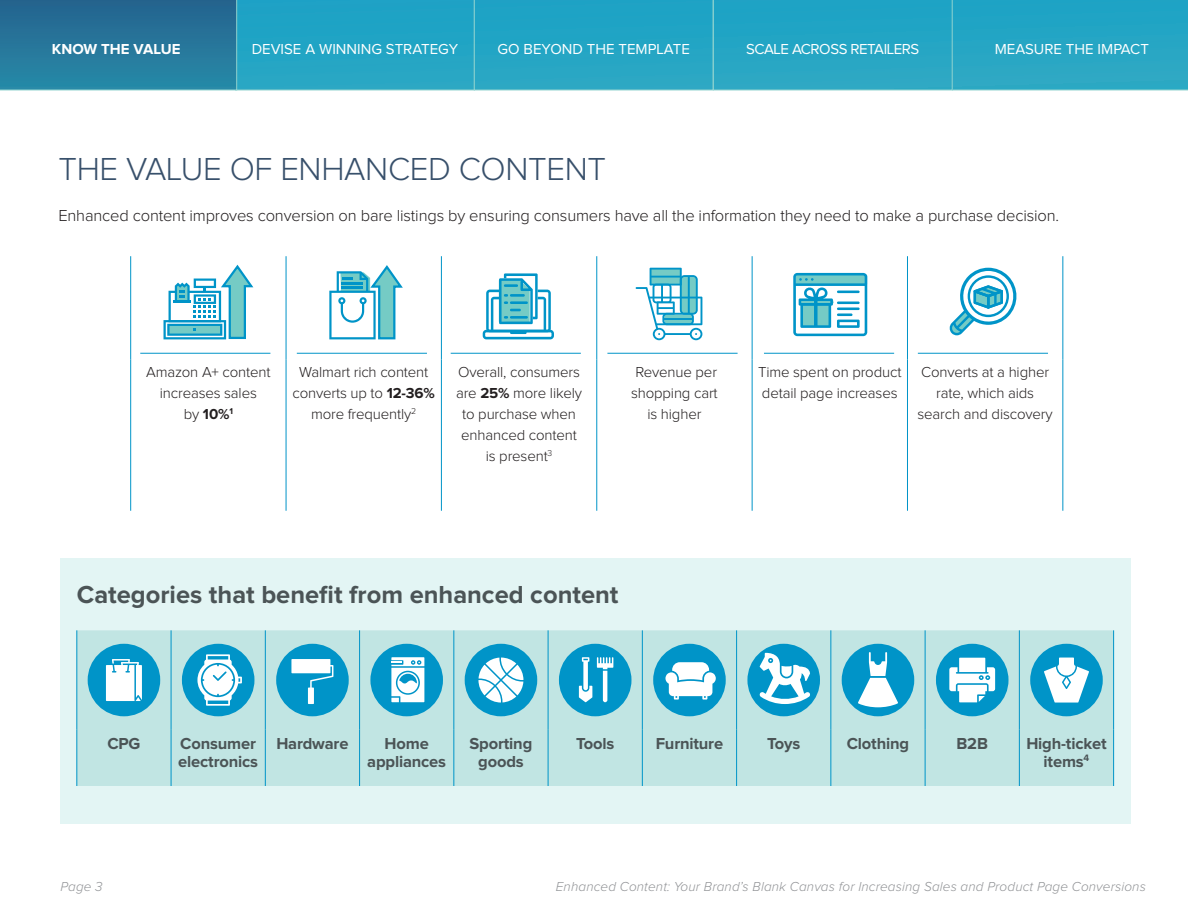
<style>
.page{position:relative;width:1188px;height:918px;background:#fff}
.page>*{position:absolute;margin:0;border:0;box-sizing:border-box;transform-origin:0 0}
.t1{font:300 33px "Proxima Nova";letter-spacing:-.01em;color:#38506b}
.t2{font:700 25.5px "Proxima Nova";color:#4b5456}
.t3{font:300 16.5px "Proxima Nova";letter-spacing:-.01em;color:#231f20}
.t4{font:700 16.5px/18px "Proxima Nova";letter-spacing:-.01em;color:#4b5456;text-align:center}
.t5{font:300 15px/21px "Proxima Nova";letter-spacing:-.01em;color:#231f20;text-align:center}
.t6{font:15px "Proxima Nova";color:#fff}
.t7{font:15px "Proxima Nova";letter-spacing:-.03em;color:#fff}
.t8{font:700 15px "Proxima Nova";color:#fff}
.t9{font:italic 300 13.5px "Proxima Nova";letter-spacing:.01em;color:#919396}
.s1{font-weight:700}
</style>
<div class="page">
<svg style="left:0;top:0;width:1188px;height:90px;background:#259cbc"></svg>
<hr style="left:130px;top:256px;width:1px;height:103px;background:#0094c8">
<hr style="left:286px;top:256px;width:1px;height:103px;background:#0094c8">
<hr style="left:441px;top:256px;width:1px;height:103px;background:#0094c8">
<hr style="left:596px;top:256px;width:1px;height:103px;background:#0094c8">
<hr style="left:752px;top:256px;width:1px;height:103px;background:#0094c8">
<hr style="left:907px;top:256px;width:1px;height:103px;background:#0094c8">
<hr style="left:1062px;top:256px;width:1px;height:103px;background:#0094c8">
<hr style="left:130px;top:359px;width:1px;height:152px;background:#0094c8">
<hr style="left:286px;top:359px;width:1px;height:152px;background:#0094c8">
<hr style="left:441px;top:359px;width:1px;height:152px;background:#0094c8">
<hr style="left:596px;top:359px;width:1px;height:152px;background:#0094c8">
<hr style="left:752px;top:359px;width:1px;height:152px;background:#0094c8">
<hr style="left:907px;top:359px;width:1px;height:152px;background:#0094c8">
<hr style="left:1062px;top:359px;width:1px;height:152px;background:#0094c8">
<svg style="left:483px;top:273px;width:71px;height:66px"></svg>
<svg style="left:164px;top:264px;width:90px;height:76px"></svg>
<svg style="left:329px;top:265px;width:74px;height:75px"></svg>
<svg style="left:636px;top:268px;width:66px;height:72px"></svg>
<svg style="left:793px;top:273px;width:74px;height:63px"></svg>
<svg style="left:949px;top:268px;width:68px;height:67px"></svg>
<hr style="left:140px;top:353px;width:130px;height:1px;background:#0094c8">
<hr style="left:607px;top:353px;width:131px;height:1px;background:#0094c8">
<hr style="left:297px;top:353px;width:130px;height:1px;background:#0094c8">
<hr style="left:764px;top:353px;width:130px;height:1px;background:#0094c8">
<hr style="left:451px;top:353px;width:130px;height:1px;background:#0094c8">
<hr style="left:918px;top:353px;width:130px;height:1px;background:#0094c8">
<div style="left:60px;top:558px;width:1071px;height:242px;background:#e3f5f4"></div>
<div style="left:78px;top:630px;width:1035px;height:156px;background:#c1e5e3"></div>
<hr style="left:77px;top:630px;width:1px;height:100px;background:#0094c8">
<hr style="left:171px;top:630px;width:1px;height:100px;background:#0094c8">
<hr style="left:265px;top:630px;width:1px;height:100px;background:#0094c8">
<hr style="left:359px;top:630px;width:1px;height:100px;background:#0094c8">
<hr style="left:454px;top:630px;width:1px;height:100px;background:#0094c8">
<hr style="left:548px;top:630px;width:1px;height:100px;background:#0094c8">
<hr style="left:642px;top:630px;width:1px;height:100px;background:#0094c8">
<hr style="left:736px;top:630px;width:1px;height:100px;background:#0094c8">
<hr style="left:831px;top:630px;width:1px;height:100px;background:#0094c8">
<hr style="left:925px;top:630px;width:1px;height:100px;background:#0094c8">
<hr style="left:1019px;top:630px;width:1px;height:100px;background:#0094c8">
<hr style="left:1113px;top:630px;width:1px;height:100px;background:#0094c8">
<hr style="left:77px;top:730px;width:1px;height:88px;background:#0094c8">
<hr style="left:171px;top:730px;width:1px;height:88px;background:#0094c8">
<hr style="left:265px;top:730px;width:1px;height:88px;background:#0094c8">
<hr style="left:359px;top:730px;width:1px;height:88px;background:#0094c8">
<hr style="left:454px;top:730px;width:1px;height:88px;background:#0094c8">
<hr style="left:548px;top:730px;width:1px;height:88px;background:#0094c8">
<hr style="left:642px;top:730px;width:1px;height:88px;background:#0094c8">
<hr style="left:736px;top:730px;width:1px;height:88px;background:#0094c8">
<hr style="left:831px;top:730px;width:1px;height:88px;background:#0094c8">
<hr style="left:925px;top:730px;width:1px;height:88px;background:#0094c8">
<hr style="left:1019px;top:730px;width:1px;height:88px;background:#0094c8">
<hr style="left:1113px;top:730px;width:1px;height:88px;background:#0094c8">
<div style="left:88px;top:644px;width:72px;height:72px;background:#0094c8;border-radius:50%"></div>
<svg style="left:106px;top:659px;width:36px;height:42px;background:#d4ecf5"></svg>
<div style="left:182px;top:644px;width:72px;height:72px;background:#0094c8;border-radius:50%"></div>
<svg style="left:197px;top:654px;width:45px;height:52px"></svg>
<div style="left:276px;top:644px;width:73px;height:72px;background:#0094c8;border-radius:50%"></div>
<svg style="left:291px;top:659px;width:42px;height:45px"></svg>
<div style="left:370px;top:644px;width:73px;height:72px;background:#0094c8;border-radius:50%"></div>
<svg style="left:391px;top:657px;width:33px;height:45px"></svg>
<div style="left:465px;top:644px;width:72px;height:72px;background:#0094c8;border-radius:50%"></div>
<svg style="left:478px;top:658px;width:45px;height:45px"></svg>
<div style="left:559px;top:644px;width:72px;height:72px;background:#0094c8;border-radius:50%"></div>
<svg style="left:579px;top:657px;width:34px;height:45px"></svg>
<div style="left:653px;top:644px;width:73px;height:72px;background:#0094c8;border-radius:50%"></div>
<svg style="left:665px;top:662px;width:51px;height:38px"></svg>
<div style="left:747px;top:644px;width:73px;height:72px;background:#0094c8;border-radius:50%"></div>
<svg style="left:760px;top:653px;width:50px;height:51px"></svg>
<div style="left:842px;top:644px;width:72px;height:72px;background:#0094c8;border-radius:50%"></div>
<svg style="left:858px;top:652px;width:40px;height:55px"></svg>
<div style="left:936px;top:644px;width:73px;height:72px;background:#0094c8;border-radius:50%"></div>
<svg style="left:949px;top:658px;width:46px;height:44px"></svg>
<div style="left:1030px;top:644px;width:73px;height:72px;background:#0094c8;border-radius:50%"></div>
<svg style="left:1044px;top:658px;width:45px;height:45px"></svg>
<div style="left:60px;top:786px;width:1071px;height:38px;background:#e3f5f4"></div>
<p class="t8" style="left:52px;top:42px;width:130px">KNOW THE VALUE</p>
<p class="t6" style="left:252px;top:42px;width:208px">DEVISE A WINNING STRATEGY</p>
<p class="t6" style="left:498px;top:42px;width:194px">GO BEYOND THE TEMPLATE</p>
<p class="t7" style="left:746px;top:42px;width:175px">SCALE ACROSS RETAILERS</p>
<p class="t6" style="left:995px;top:42px;width:156px">MEASURE THE IMPACT</p>
<p class="t1" style="left:58px;top:154px;width:549px">THE VALUE OF ENHANCED CONTENT</p>
<p class="t3" style="left:58px;top:208px;width:1002px">Enhanced content improves conversion on bare listings by ensuring consumers have all the information they need to make a purchase decision.</p>
<p class="t5" style="left:146px;top:362px;width:126px">Amazon A+ content increases sales<br>by <span class="s1">10%</span><sup>1</sup></p>
<p class="t5" style="left:293px;top:362px;width:144px">Walmart rich content converts up to <span class="s1">12-36% </span>more frequently<sup>2</sup></p>
<p class="t5" style="left:456px;top:362px;width:128px">Overall, consumers are <span class="s1">25%</span> more likely to purchase when enhanced content is present<sup>3</sup></p>
<p class="t5" style="left:631px;top:362px;width:88px">Revenue per shopping cart is higher</p>
<p class="t5" style="left:758px;top:362px;width:145px;text-align:left">Time spent on product detail page increases</p>
<p class="t5" style="left:918px;top:362px;width:137px">Converts at a higher rate, which aids search and discovery</p>
<p class="t2" style="left:77px;top:583px;width:543px">Categories that benefit from enhanced content</p>
<p class="t4" style="left:107px;top:735px;width:35px">CPG</p>
<p class="t4" style="left:180px;top:735px;width:77px">Consumer</p>
<p class="t4" style="left:178px;top:753px;width:81px">electronics</p>
<p class="t4" style="left:276px;top:735px;width:74px">Hardware</p>
<p class="t4" style="left:367px;top:735px;width:80px">Home appliances</p>
<p class="t4" style="left:470px;top:735px;width:64px">Sporting goods</p>
<p class="t4" style="left:576px;top:735px;width:40px">Tools</p>
<p class="t4" style="left:656px;top:735px;width:69px">Furniture</p>
<p class="t4" style="left:767px;top:735px;width:35px">Toys</p>
<p class="t4" style="left:847px;top:735px;width:64px">Clothing</p>
<p class="t4" style="left:957px;top:735px;width:33px">B2B</p>
<p class="t4" style="left:1026px;top:735px;width:82px">High-ticket items<sup>4</sup></p>
<p class="t9" style="left:60px;top:880px;width:44px">Page 3</p>
<p class="t9" style="left:556px;top:880px;width:592px">Enhanced Content: Your Brand’s Blank Canvas for Increasing Sales and Product Page Conversions</p>
</div>
